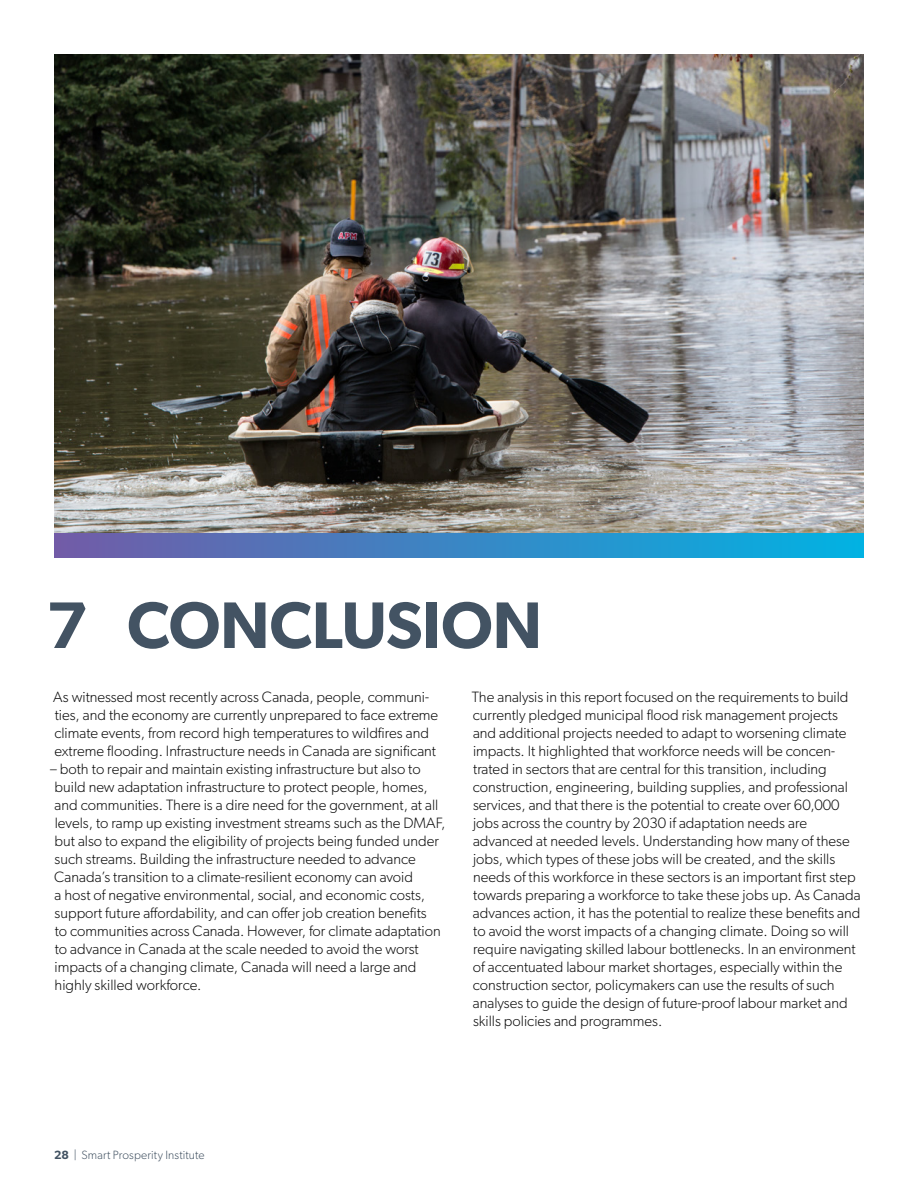
<style>
.page{position:relative;width:918px;height:1188px;background:#fff}
.page>*{position:absolute;margin:0;border:0;box-sizing:border-box;transform-origin:0 0}
.t1{font:600 66px "Gibson";letter-spacing:-.005em;color:#435363}
.t2{font:300 15px/18px "Gibson";color:#0a0a0a}
.t3{font:300 12px "Gibson";letter-spacing:.01em;color:#435363}
.s1{font-weight:600}
</style>
<div class="page">
<img style="left:54px;top:54px;width:810px;height:480px">
<div style="left:54px;top:534px;width:810px;height:24px;background:linear-gradient(to right,#725ba7,#01b2e2)"></div>
<h1 class="t1" style="left:46px;top:586px;width:497px">7 CONCLUSION</h1>
<p class="t2" style="left:53px;top:688px;width:386px">As witnessed most recently across Canada, people, communi&shy;ties, and the economy are currently unprepared to face extreme climate events, from record high temperatures to wildfires and extreme flooding. Infrastructure needs in Canada are significant</p>
<p class="t2" style="left:50px;top:760px;width:397px">– both to repair and maintain existing infrastructure but also to build new adaptation infrastructure to protect people, homes, and communities. There is a dire need for the government, at all levels, to ramp up existing investment streams such as the DMAF, but also to expand the eligibility of projects being funded under such streams. Building the infrastructure needed to advance Canada’s transition to a climate-resilient economy can avoid<br>a host of negative environmental, social, and economic costs, support future affordability, and can offer job creation benefits<br>to communities across Canada. However, for climate adaptation to advance in Canada at the scale needed to avoid the worst impacts of a changing climate, Canada will need a large and highly skilled workforce.</p>
<p class="t2" style="left:472px;top:688px;width:390px">The analysis in this report focused on the requirements to build currently pledged municipal flood risk management projects and additional projects needed to adapt to worsening climate impacts. It highlighted that workforce needs will be concen&shy;trated in sectors that are central for this transition, including construction, engineering, building supplies, and professional services, and that there is the potential to create over 60,000 jobs across the country by 2030 if adaptation needs are advanced at needed levels. Understanding how many of these jobs, which types of these jobs will be created, and the skills needs of this workforce in these sectors is an important first step towards preparing a workforce to take these jobs up. As Canada advances action, it has the potential to realize these benefits and to avoid the worst impacts of a changing climate. Doing so will require navigating skilled labour bottlenecks. In an environment of accentuated labour market shortages, especially within the construction sector, policymakers can use the results of such analyses to guide the design of future-proof labour market and skills policies and programmes.</p>
<p class="t3" style="left:54px;top:1147px;width:152px"><span class="s1">28</span> | Smart Prosperity Institute</p>
</div>
